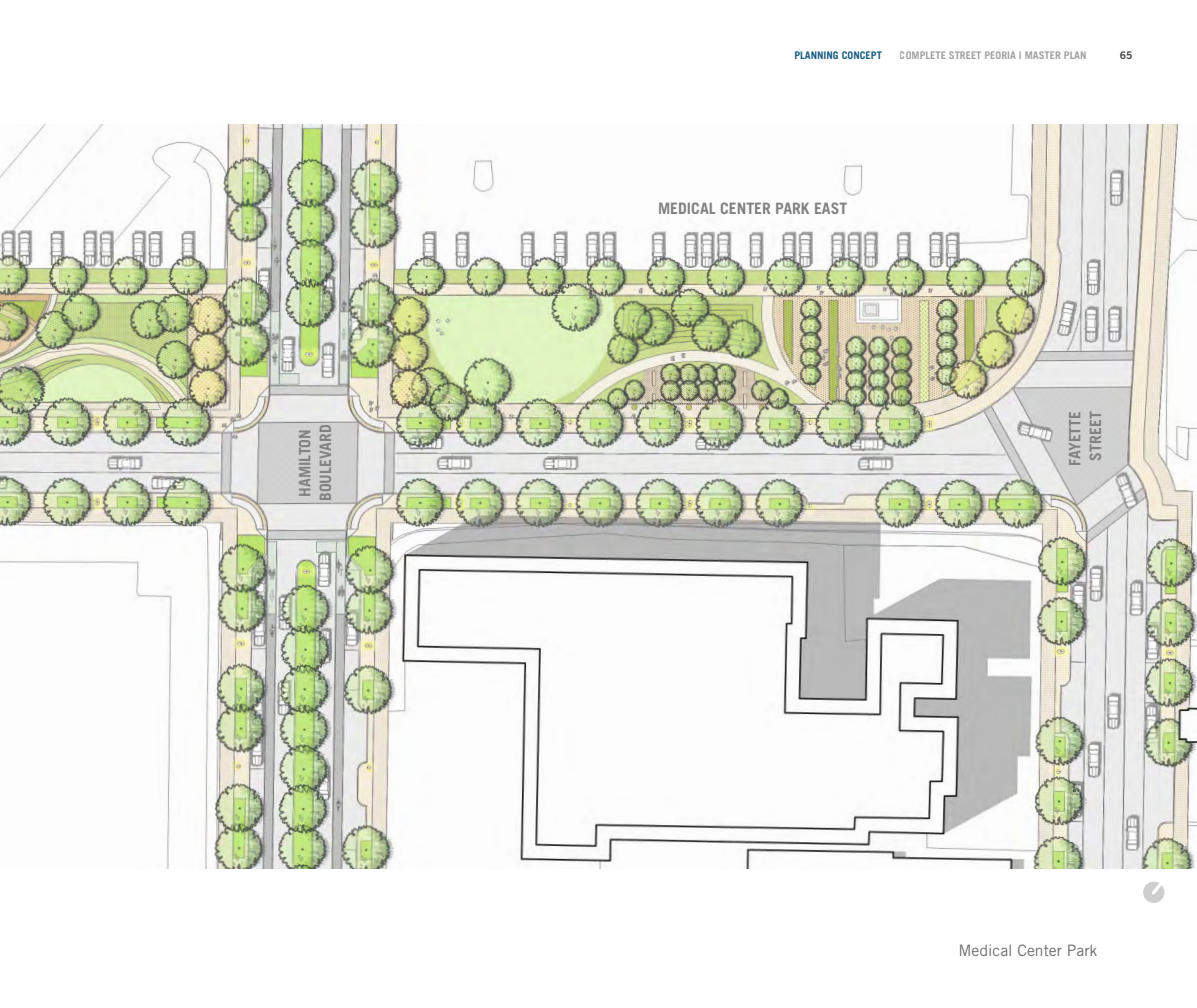
<style>
.page{position:relative;width:1197px;height:1008px;background:#fff}
.page>*{position:absolute;margin:0;border:0;box-sizing:border-box;transform-origin:0 0}
.t1{font:700 15.75px "Trade Gothic LT Std";color:#828282}
.t2{font:15.75px "Trade Gothic LT Std";color:#6e6e6e}
.t3{font:700 10.5px "Trade Gothic LT Std";color:#414141}
.t4{font:700 10.5px "Trade Gothic LT Std";color:#185c83}
.t5{font:10.5px "Trade Gothic LT Std Bd 2";color:#414141}
</style>
<div class="page">
<img style="left:0;top:125px;width:1197px;height:743px">
<svg style="left:1143px;top:881px;width:22px;height:22px"></svg>
<p class="t1" style="left:295px;top:497px;width:69px;rotate:-90deg">HAMILTON</p>
<p class="t1" style="left:316px;top:501px;width:78px;rotate:-90deg">BOULEVARD</p>
<p class="t4" style="left:794px;top:49px;width:89px">PLANNING CONCEPT</p>
<p class="t3" style="left:900px;top:49px;width:188px">COMPLETE STREET PEORIA l MASTER PLAN</p>
<p class="t5" style="left:1120px;top:49px;width:14px">65</p>
<p class="t1" style="left:658px;top:199px;width:191px">MEDICAL CENTER PARK EAST</p>
<p class="t1" style="left:1065px;top:466px;width:56px;rotate:-90deg">FAYETTE</p>
<p class="t1" style="left:1086px;top:461px;width:51px;rotate:-90deg">STREET</p>
<p class="t2" style="left:958px;top:941px;width:141px">Medical Center Park</p>
</div>
